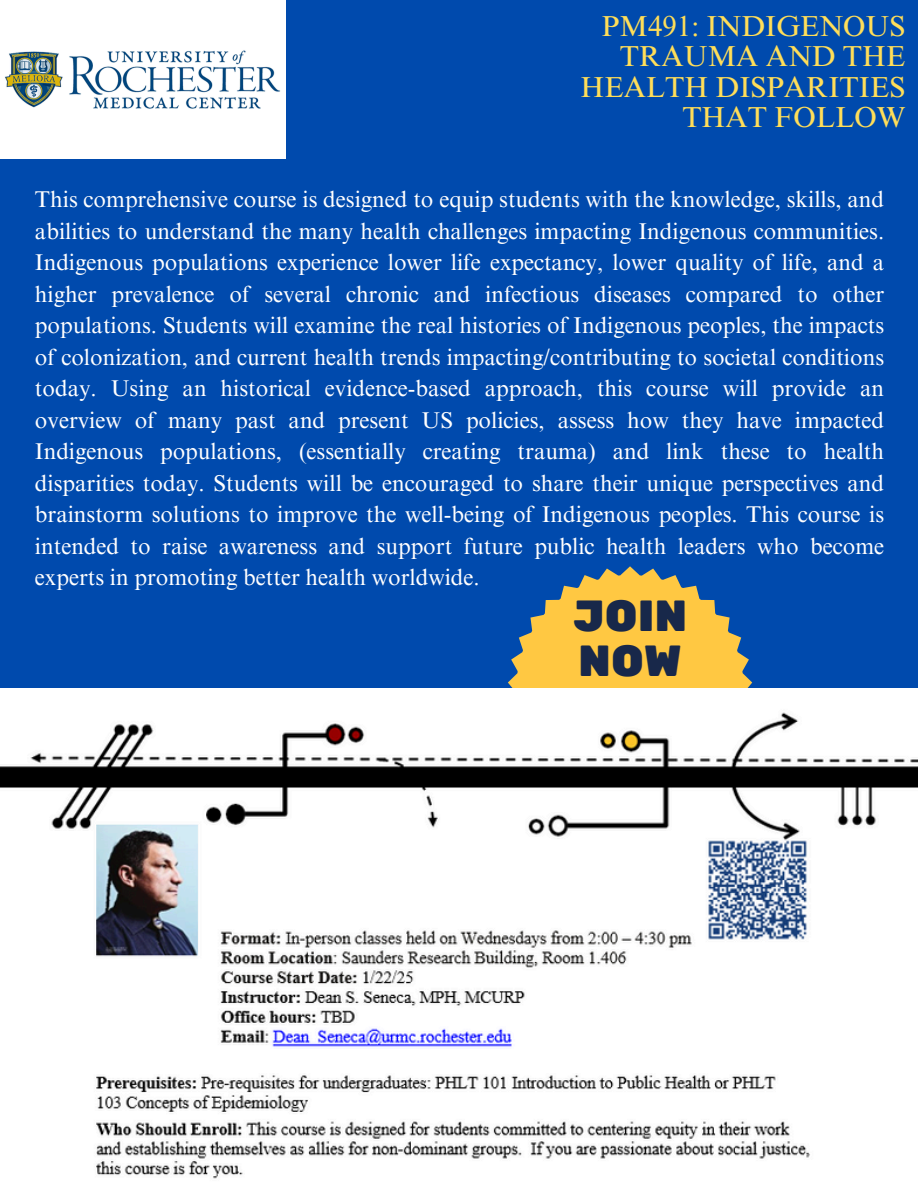
<style>
.page{position:relative;width:918px;height:1188px;background:#004aad}
.page>*{position:absolute;margin:0;border:0;box-sizing:border-box;transform-origin:0 0}
.t1{font:43.35px/45px "Rubik One";color:#18284a}
.t2{font:28.95px/30.3px "Times NRMT Pro";color:#ffde59;text-align:right}
.t3{font:22.8px/31.5px "Times NRMT Pro";color:#fff;text-align:justify}
</style>
<div class="page">
<svg style="left:508px;top:566px;width:244px;height:122px;fill:#ffc842"></svg>
<img style="left:0;top:0;width:286px;height:159px">
<img style="left:0;top:688px;width:918px;height:500px">
<h1 class="t2" style="left:581px;top:15px;width:326px">PM491: INDIGENOUS<br>TRAUMA AND THE<br>HEALTH DISPARITIES<br>THAT FOLLOW</h1>
<p class="t3" style="left:35px;top:187px;width:851px">This comprehensive course is designed to equip students with the knowledge, skills, and abilities to understand the many health challenges impacting Indigenous communities.<br>Indigenous populations experience lower life expectancy, lower quality of life, and a higher prevalence of several chronic and infectious diseases compared to other populations. Students will examine the real histories of Indigenous peoples, the impacts of colonization, and current health trends impacting/contributing to societal conditions today. Using an historical evidence-based approach, this course will provide an overview of many past and present US policies, assess how they have impacted Indigenous populations, (essentially creating trauma) and link these to health disparities today. Students will be encouraged to share their unique perspectives and brainstorm solutions to improve the well-being of Indigenous peoples. This course is intended to raise awareness and support future public health leaders who become experts in promoting better health worldwide.</p>
<p class="t1" style="left:573px;top:595px;width:116px">JOIN<br>NOW</p>
</div>
